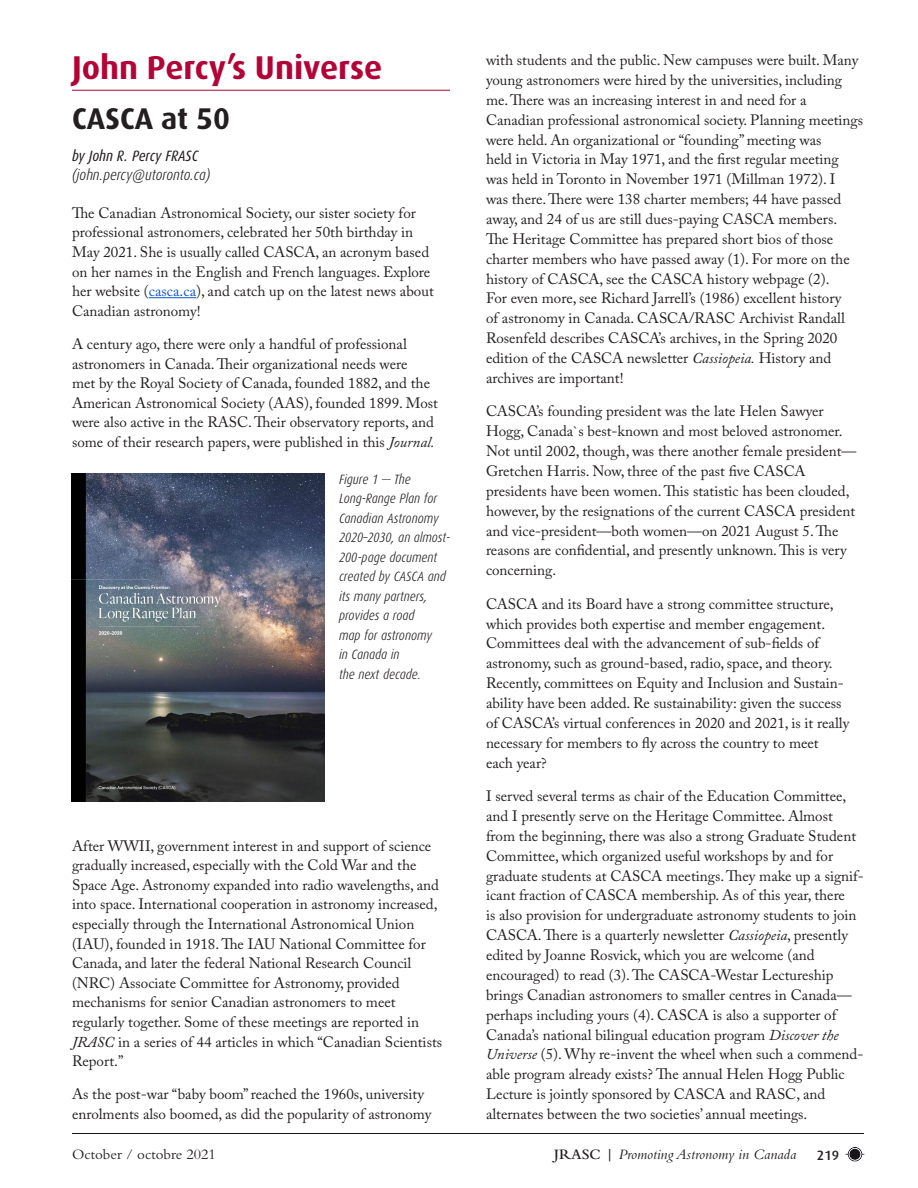
<style>
.page{position:relative;width:918px;height:1188px;background:#fff}
.page>*{position:absolute;margin:0;border:0;box-sizing:border-box;transform-origin:0 0}
.Regular_Column_Title{font:700 33px "Dax";color:#b30437}
.Section_Title{font:700 30px "Dax";color:#231f20}
.Content_Body{font:15px/19.8px "Adobe Caslon Pro";color:#231f20}
.t1{font:italic 15px "Bembo";color:#231f20}
.Section_Author_Email{font:italic 300 15px "Dax Condensed";color:#231f20}
.t2{font:15px "Bembo";color:#231f20}
.Section_Author_Name{font:italic 15px "Dax Condensed";color:#231f20}
.t3{font:italic 300 13.5px/19.5px "Dax Condensed";color:#231f20}
.t4{font:500 13.5px "Dax";color:#231f20}
.s1{color:#15c}
.s2{font-style:italic}
.s3{font-weight:600;font-style:normal}
</style>
<div class="page">
<div style="left:845px;top:1145px;width:22px;height:17px;background:#201c70;opacity:.4"></div>
<div style="left:70px;top:1131px;width:796px;height:5px;background:#201c70;opacity:.4"></div>
<hr style="left:72px;top:90px;width:378px;height:1px;background:#b30437">
<hr style="left:149px;top:297px;width:47px;height:1px;background:#15c">
<img style="left:71px;top:473px;width:253px;height:328px">
<p class="Regular_Column_Title" style="left:72px;top:49px;width:312px">John Percy’s Universe</p>
<p class="Section_Title" style="left:72px;top:102px;width:159px">CASCA at 50</p>
<p class="Section_Author_Name" style="left:72px;top:147px;width:128px">by John R. Percy FRASC</p>
<p class="Section_Author_Email" style="left:72px;top:166px;width:140px">(john.percy@utoronto.ca)</p>
<p class="Content_Body" style="left:72px;top:203px;width:363px">The Canadian Astronomical Society, our sister society for professional astronomers, celebrated her 50th birthday in May 2021. She is usually called CASCA, an acronym based on her names in the English and French languages. Explore her website (<span class="s1">casca.ca</span>), and catch up on the latest news about Canadian astronomy!</p>
<p class="Content_Body" style="left:72px;top:334px;width:368px">A century ago, there were only a handful of professional astronomers in Canada. Their organizational needs were<br>met by the Royal Society of Canada, founded 1882, and the American Astronomical Society (AAS), founded 1899. Most were also active in the RASC. Their observatory reports, and some of their research papers, were published in this <span class="s2">Journal.</span></p>
<p class="t3" style="left:339px;top:469px;width:112px">Figure 1 — The<br>Long-Range Plan for<br>Canadian Astronomy<br>2020–2030, an almost-<br>200-page document created by CASCA and its many partners, provides a road<br>map for astronomy<br>in Canada in<br>the next decade.</p>
<p class="Content_Body" style="left:72px;top:836px;width:372px">After WWII, government interest in and support of science gradually increased, especially with the Cold War and the Space Age. Astronomy expanded into radio wavelengths, and into space. International cooperation in astronomy increased, especially through the International Astronomical Union (IAU), founded in 1918. The IAU National Committee for Canada, and later the federal National Research Council (NRC) Associate Committee for Astronomy, provided mechanisms for senior Canadian astronomers to meet regularly together. Some of these meetings are reported in <span class="s2">JRASC</span> in a series of 44 articles in which “Canadian Scientists Report.”</p>
<p class="Content_Body" style="left:72px;top:1084px;width:361px">As the post-war “baby boom” reached the 1960s, university enrolments also boomed, as did the popularity of astronomy</p>
<p class="Content_Body" style="left:486px;top:50px;width:379px">with students and the public. New campuses were built. Many young astronomers were hired by the universities, including me. There was an increasing interest in and need for a Canadian professional astronomical society. Planning meetings were held. An organizational or “founding” meeting was<br>held in Victoria in May 1971, and the first regular meeting was held in Toronto in November 1971 (Millman 1972). I<br>was there. There were 138 charter members; 44 have passed away, and 24 of us are still dues-paying CASCA members.<br>The Heritage Committee has prepared short bios of those charter members who have passed away (1). For more on the history of CASCA, see the CASCA history webpage (2).<br>For even more, see Richard Jarrell’s (1986) excellent history<br>of astronomy in Canada. CASCA/RASC Archivist Randall Rosenfeld describes CASCA’s archives, in the Spring 2020 edition of the CASCA newsletter <span class="s2">Cassiopeia.</span> History and archives are important!</p>
<p class="Content_Body" style="left:486px;top:401px;width:372px">CASCA’s founding president was the late Helen Sawyer Hogg, Canada`s best-known and most beloved astronomer.<br>Not until 2002, though, was there another female president— Gretchen Harris. Now, three of the past five CASCA presidents have been women. This statistic has been clouded, however, by the resignations of the current CASCA president and vice-president—both women—on 2021 August 5. The reasons are confidential, and presently unknown. This is very concerning.</p>
<p class="Content_Body" style="left:486px;top:594px;width:365px">CASCA and its Board have a strong committee structure, which provides both expertise and member engagement.<br>Committees deal with the advancement of sub-fields of astronomy, such as ground-based, radio, space, and theory.<br>Recently, committees on Equity and Inclusion and Sustain&shy;ability have been added. Re sustainability: given the success of CASCA’s virtual conferences in 2020 and 2021, is it really necessary for members to fly across the country to meet<br>each year?</p>
<p class="Content_Body" style="left:486px;top:786px;width:380px">I served several terms as chair of the Education Committee, and I presently serve on the Heritage Committee. Almost from the beginning, there was also a strong Graduate Student Committee, which organized useful workshops by and for graduate students at CASCA meetings. They make up a signif&shy;icant fraction of CASCA membership. As of this year, there<br>is also provision for undergraduate astronomy students to join CASCA. There is a quarterly newsletter <span class="s2">Cassiopeia</span>, presently edited by Joanne Rosvick, which you are welcome (and encouraged) to read (3). The CASCA-Westar Lectureship brings Canadian astronomers to smaller centres in Canada— perhaps including yours (4). CASCA is also a supporter of Canada’s national bilingual education program <span class="s2">Discover the Universe</span> (5). Why re-invent the wheel when such a commend&shy;able program already exists? The annual Helen Hogg Public Lecture is jointly sponsored by CASCA and RASC, and alternates between the two societies’ annual meetings.</p>
<p class="t2" style="left:72px;top:1146px;width:145px">October / octobre 2021</p>
<p class="t1" style="left:554px;top:1145px;width:244px"><span class="s3">JRASC |</span> Promoting Astronomy in Canada</p>
<p class="t4" style="left:817px;top:1148px;width:24px">219</p>
</div>
